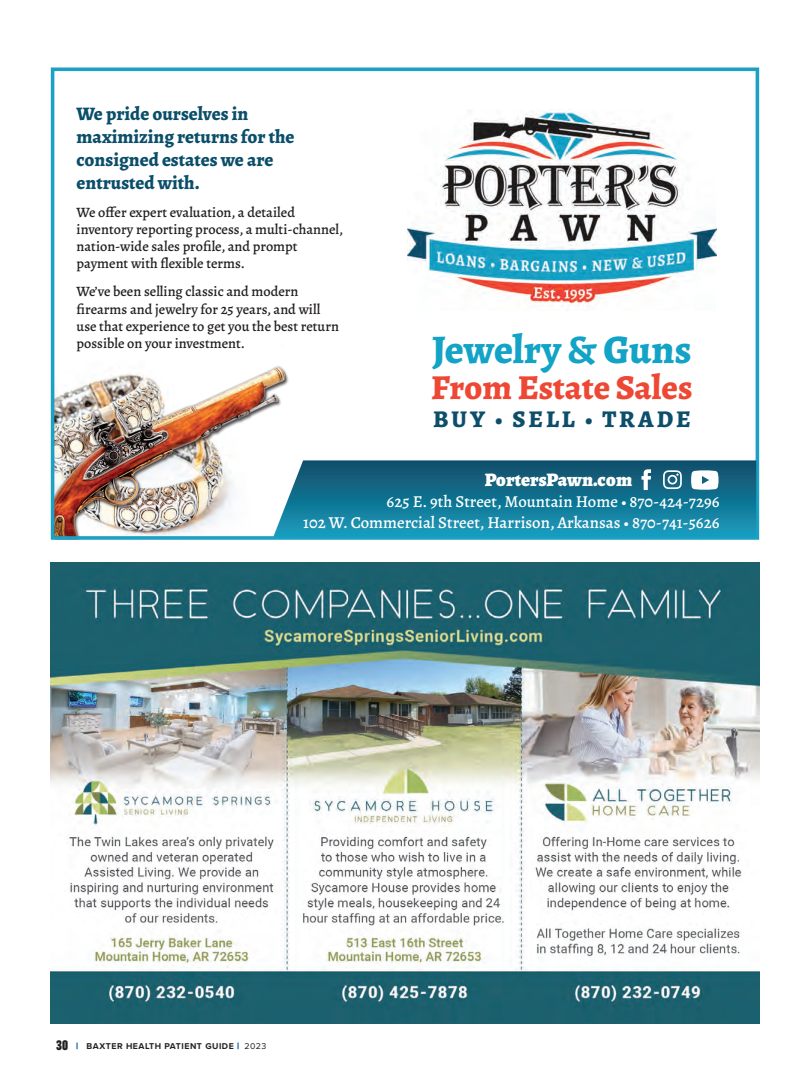
<style>
.page{position:relative;width:810px;height:1080px;background:#fff}
.page>*{position:absolute;margin:0;border:0;box-sizing:border-box;transform-origin:0 0}
.t1{font:800 40.62px "Alegreya";color:#12a3c7}
.t2{font:800 35.12px "Alegreya";color:#ee4835}
.t3{font:800 24px "Alegreya";letter-spacing:.125em;color:#0d4e6a}
.t4{font:800 19.12px/22.9px "Alegreya";color:#0b4e6a}
.t5{font:900 19.12px "Alegreya";color:#fff}
.t6{font:500 16.75px/20.2px "Alegreya";color:#fff;text-align:right}
.t7{font:500 14.25px/17.1px "Alegreya";color:#231f20}
.t8{font:700 8.75px "Proxima Nova";letter-spacing:.06em;color:#231f20}
.s1{font-family:"Grotzec Cond";font-weight:900;font-size:13.75px}
.s2{font-weight:900;font-size:9.38px;color:#015ca9}
.s3{font-weight:400}
</style>
<div class="page">
<img style="left:51px;top:562px;width:708px;height:462px">
<img style="left:408px;top:109px;width:308px;height:199px">
<img style="left:56px;top:366px;width:233px;height:169px">
<div style="left:51px;top:68px;width:708px;height:472px;border:4px solid #1ca0c3"></div>
<svg style="left:273px;top:460px;width:483px;height:77px;background:#1b7997"></svg>
<svg style="left:641px;top:469px;width:10px;height:21px"></svg>
<svg style="left:663px;top:470px;width:19px;height:19px"></svg>
<svg style="left:691px;top:470px;width:28px;height:20px"></svg>
<h3 class="t4" style="left:77px;top:102px;width:219px">We pride ourselves in maximizing returns for the consigned estates we are entrusted with.</h3>
<p class="t7" style="left:77px;top:204px;width:268px">We offer expert evaluation, a detailed inventory reporting process, a multi-channel, nation-wide sales profile, and prompt payment with flexible terms.</p>
<p class="t7" style="left:77px;top:283px;width:264px">We’ve been selling classic and modern firearms and jewelry for 25 years, and will use that experience to get you the best return possible on your investment.</p>
<h1 class="t1" style="left:432px;top:320px;width:261px">Jewelry &amp; Guns</h1>
<h2 class="t2" style="left:431px;top:362px;width:263px">From Estate Sales</h2>
<h3 class="t3" style="left:433px;top:402px;width:259px">BUY • SELL • TRADE</h3>
<h3 class="t5" style="left:485px;top:465px;width:149px">PortersPawn.com</h3>
<p class="t6" style="left:303px;top:491px;width:418px">625 E. 9th Street, Mountain Home • 870-424-7296<br>102 W. Commercial Street, Harrison, Arkansas • 870-741-5626</p>
<p class="t8" style="left:56px;top:1040px;width:212px"><span class="s1">30</span> <span class="s2">|</span> BAXTER HEALTH PATIENT GUIDE <span class="s2">|</span> <span class="s3">2023</span></p>
</div>
